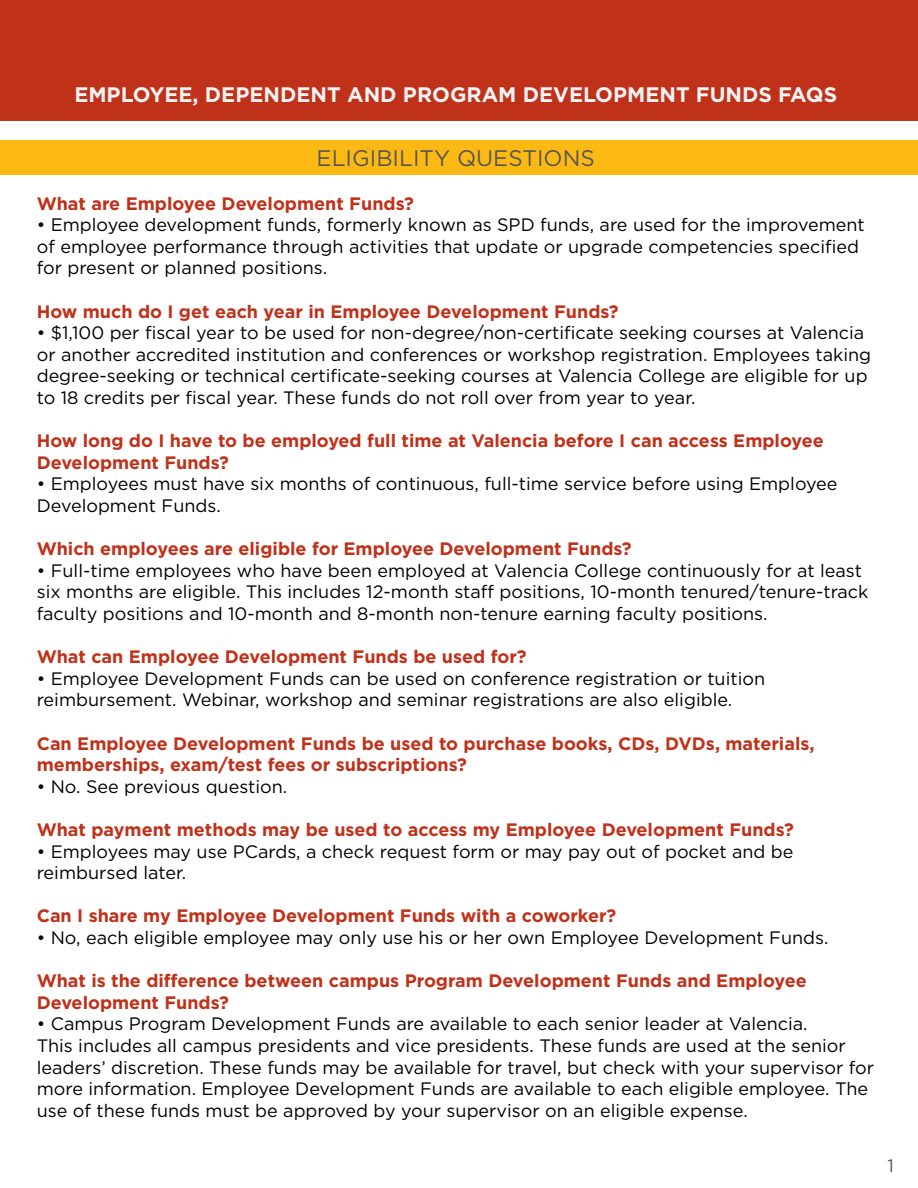
<style>
.page{position:relative;width:918px;height:1188px;background:#fff}
.page>*{position:absolute;margin:0;border:0;box-sizing:border-box;transform-origin:0 0}
.t1{font:22.5px "Gotham";color:#565656}
.t2{font:700 21px "Gotham";color:#f1f3f3}
.t3{font:18px/21.6px "Gotham";color:#000}
.t4{font:700 18px/21.6px "Gotham";color:#c0311a}
.t5{font:18px "Gotham";color:#565656}
</style>
<div class="page">
<div style="left:0;top:140px;width:918px;height:35px;background:#fdb913"></div>
<div style="left:0;top:0;width:918px;height:121px;background:#c0311a"></div>
<p class="t2" style="left:74px;top:81px;width:764px">EMPLOYEE, DEPENDENT AND PROGRAM DEVELOPMENT FUNDS FAQS</p>
<p class="t1" style="left:317px;top:144px;width:280px">ELIGIBILITY QUESTIONS</p>
<p class="t4" style="left:37px;top:192px;width:379px">What are Employee Development Funds?</p>
<p class="t3" style="left:37px;top:214px;width:830px">• Employee development funds, formerly known as SPD funds, are used for the improvement of employee performance through activities that update or upgrade competencies specified for present or planned positions.</p>
<p class="t4" style="left:37px;top:300px;width:583px">How much do I get each year in Employee Development Funds?</p>
<p class="t3" style="left:37px;top:322px;width:836px">• $1,100 per fiscal year to be used for non-degree/non-certificate seeking courses at Valencia or another accredited institution and conferences or workshop registration. Employees taking degree-seeking or technical certificate-seeking courses at Valencia College are eligible for up to 18 credits per fiscal year. These funds do not roll over from year to year.</p>
<p class="t4" style="left:37px;top:430px;width:789px">How long do I have to be employed full time at Valencia before I can access Employee<br>Development Funds?</p>
<p class="t3" style="left:37px;top:473px;width:802px">• Employees must have six months of continuous, full-time service before using Employee<br>Development Funds.</p>
<p class="t4" style="left:37px;top:538px;width:597px">Which employees are eligible for Employee Development Funds?</p>
<p class="t3" style="left:37px;top:559px;width:833px">• Full-time employees who have been employed at Valencia College continuously for at least six months are eligible. This includes 12-month staff positions, 10-month tenured/tenure-track faculty positions and 10-month and 8-month non-tenure earning faculty positions.</p>
<p class="t4" style="left:37px;top:646px;width:492px">What can Employee Development Funds be used for?</p>
<p class="t3" style="left:37px;top:667px;width:730px">• Employee Development Funds can be used on conference registration or tuition reimbursement. Webinar, workshop and seminar registrations are also eligible.</p>
<p class="t4" style="left:37px;top:732px;width:779px">Can Employee Development Funds be used to purchase books, CDs, DVDs, materials, memberships, exam/test fees or subscriptions?</p>
<p class="t3" style="left:37px;top:775px;width:252px">• No. See previous question.</p>
<p class="t4" style="left:37px;top:819px;width:759px">What payment methods may be used to access my Employee Development Funds?</p>
<p class="t3" style="left:37px;top:840px;width:758px">• Employees may use PCards, a check request form or may pay out of pocket and be reimbursed later.</p>
<p class="t4" style="left:37px;top:905px;width:581px">Can I share my Employee Development Funds with a coworker?</p>
<p class="t3" style="left:37px;top:927px;width:793px">• No, each eligible employee may only use his or her own Employee Development Funds.</p>
<p class="t4" style="left:37px;top:970px;width:772px">What is the difference between campus Program Development Funds and Employee<br>Development Funds?</p>
<p class="t3" style="left:37px;top:1013px;width:839px">• Campus Program Development Funds are available to each senior leader at Valencia.<br>This includes all campus presidents and vice presidents. These funds are used at the senior leaders’ discretion. These funds may be available for travel, but check with your supervisor for more information. Employee Development Funds are available to each eligible employee. The use of these funds must be approved by your supervisor on an eligible expense.</p>
<p class="t5" style="left:888px;top:1154px;width:8px">1</p>
</div>
